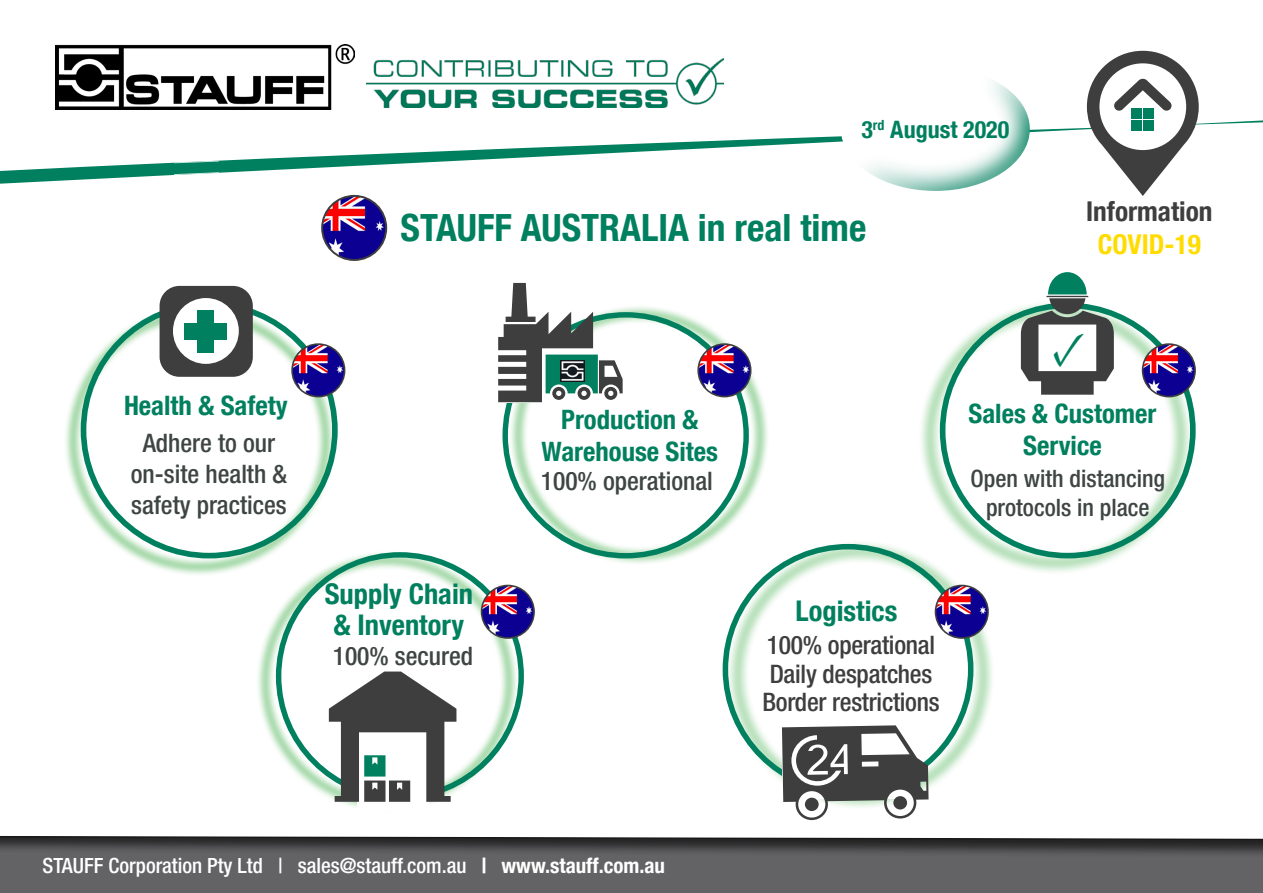
<style>
.page{position:relative;width:1263px;height:893px;background:#fff}
.page>*{position:absolute;margin:0;border:0;box-sizing:border-box;transform-origin:0 0}
.t1{font:49.05px "Minion Pro";color:#00805f}
.t2{font:700 condensed 37.5px "Helvetica Neue LT Com";color:#00805f}
.t3{font:700 condensed 28.5px/31.2px "Helvetica Neue LT Com";color:#00805f;text-align:center}
.t4{font:700 condensed 27.3px "Helvetica Neue LT Com";color:#3e3e3f}
.t5{font:700 condensed 27.3px "Helvetica Neue LT Com";color:#ffdc01}
.t6{font:700 condensed 26.85px "Helvetica Neue LT Com";color:#00805f}
.t7{font:700 condensed 26.7px/32.1px "Helvetica Neue LT Com";color:#00805f;text-align:center}
.t8{font:500 condensed 25.5px/30.6px "Helvetica Neue LT Com";color:#3e4644;text-align:center}
.t9{font:500 condensed 25.5px "Helvetica Neue LT Com";letter-spacing:-.01em;color:#3e3e3f}
.t10{font:500 condensed 24px/28.8px "Helvetica Neue LT Com";color:#3e4644;text-align:center}
.t11{font:700 condensed 24px "Helvetica Neue LT Com";color:#00805f}
.t12{font:500 condensed 21px "Helvetica Neue LT Com";color:#fff}
.s1{font-weight:700}
</style>
<div class="page">
<img style="left:55px;top:44px;width:300px;height:44px">
<svg style="left:0;top:88px;width:1263px;height:126px"></svg>
<div style="left:1070px;top:190px;width:158px;height:76px;background:#fff"></div>
<svg style="left:1087px;top:51px;width:112px;height:145px"></svg>
<svg style="left:0;top:836px;width:1263px;height:57px;background:#5b5b5d"></svg>
<div style="left:256px;top:550px;width:263px;height:263px;background:#40ae49;opacity:.75"></div>
<div style="left:357px;top:728px;width:71px;height:84px;background:#fff"></div>
<svg style="left:329px;top:671px;width:127px;height:131px"></svg>
<img style="left:482px;top:585px;width:52px;height:53px;border-radius:26px">
<div style="left:481px;top:585px;width:54px;height:54px;border:2px solid #3e3e3f;border-radius:50%"></div>
<div style="left:838px;top:67px;width:168px;height:120px;background:#fff"></div>
<div style="left:849px;top:67px;width:181px;height:126px;background:#00805f;opacity:.91"></div>
<img style="left:366px;top:58px;width:358px;height:50px">
<div style="left:725px;top:540px;width:270px;height:270px;background:#40ae49;opacity:.75"></div>
<svg style="left:782px;top:725px;width:146px;height:95px"></svg>
<svg style="left:174px;top:161px;width:45px;height:2px"></svg>
<svg style="left:174px;top:172px;width:45px;height:3px"></svg>
<div style="left:508px;top:305px;width:262px;height:261px;background:#40ae49;opacity:.75"></div>
<svg style="left:498px;top:283px;width:125px;height:119px"></svg>
<img style="left:561px;top:360px;width:23px;height:22px">
<img style="left:698px;top:344px;width:53px;height:53px;border-radius:26px">
<div style="left:697px;top:343px;width:54px;height:54px;border:2px solid #3e3e3f;border-radius:50%"></div>
<div style="left:918px;top:300px;width:275px;height:275px;background:#40ae49;opacity:.75"></div>
<svg style="left:1021px;top:272px;width:93px;height:123px"></svg>
<img style="left:1142px;top:344px;width:53px;height:53px;border-radius:26px">
<div style="left:1142px;top:343px;width:54px;height:54px;border:2px solid #3e3e3f;border-radius:50%"></div>
<div style="left:64px;top:304px;width:272px;height:272px;background:#40ae49;opacity:.75"></div>
<img style="left:292px;top:344px;width:53px;height:53px;border-radius:26px">
<div style="left:291px;top:343px;width:54px;height:54px;border:2px solid #3e3e3f;border-radius:50%"></div>
<div style="left:160px;top:286px;width:93px;height:91px;background:#3e3e3f;border-radius:20px"></div>
<div style="left:173px;top:298px;width:66px;height:66px;background:#fff;border-radius:50%"></div>
<div style="left:198px;top:310px;width:16px;height:42px;background:#00805f"></div>
<div style="left:185px;top:323px;width:42px;height:17px;background:#00805f"></div>
<img style="left:935px;top:585px;width:53px;height:53px;border-radius:26px">
<div style="left:935px;top:585px;width:54px;height:54px;border:2px solid #3e3e3f;border-radius:50%"></div>
<img style="left:322px;top:196px;width:64px;height:64px;border-radius:32px">
<div style="left:321px;top:195px;width:66px;height:66px;border:2px solid #3e3e3f;border-radius:50%"></div>
<p class="t6" style="left:124px;top:390px;width:165px">Health &amp; Safety</p>
<p class="t8" style="left:131px;top:428px;width:158px">Adhere to our on-site health &amp; safety practices</p>
<p class="t11" style="left:861px;top:115px;width:149px">3<sup>rd</sup> August 2020</p>
<p class="t2" style="left:401px;top:206px;width:467px">STAUFF AUSTRALIA in real time</p>
<p class="t4" style="left:1086px;top:195px;width:128px">Information</p>
<p class="t5" style="left:1098px;top:228px;width:105px">COVID-19</p>
<p class="t1" style="left:1052px;top:315px;width:35px">✓</p>
<p class="t3" style="left:325px;top:579px;width:150px">Supply Chain &amp; Inventory</p>
<p class="t8" style="left:333px;top:641px;width:142px">100% secured</p>
<p class="t7" style="left:542px;top:404px;width:178px">Production &amp;<br>Warehouse Sites</p>
<p class="t8" style="left:541px;top:466px;width:174px">100% operational</p>
<p class="t7" style="left:968px;top:398px;width:189px">Sales &amp; Customer<br>Service</p>
<p class="t10" style="left:970px;top:464px;width:196px">Open with distancing protocols in place</p>
<p class="t3" style="left:796px;top:596px;width:103px">Logistics</p>
<p class="t9" style="left:767px;top:630px;width:170px">100% operational</p>
<p class="t9" style="left:770px;top:659px;width:164px">Daily despatches</p>
<p class="t9" style="left:762px;top:687px;width:179px">Border restrictions</p>
<p class="t12" style="left:43px;top:853px;width:624px">STAUFF Corporation Pty Ltd | sales@stauff.com.au <span class="s1">| www.stauff.com.au</span></p>
</div>
